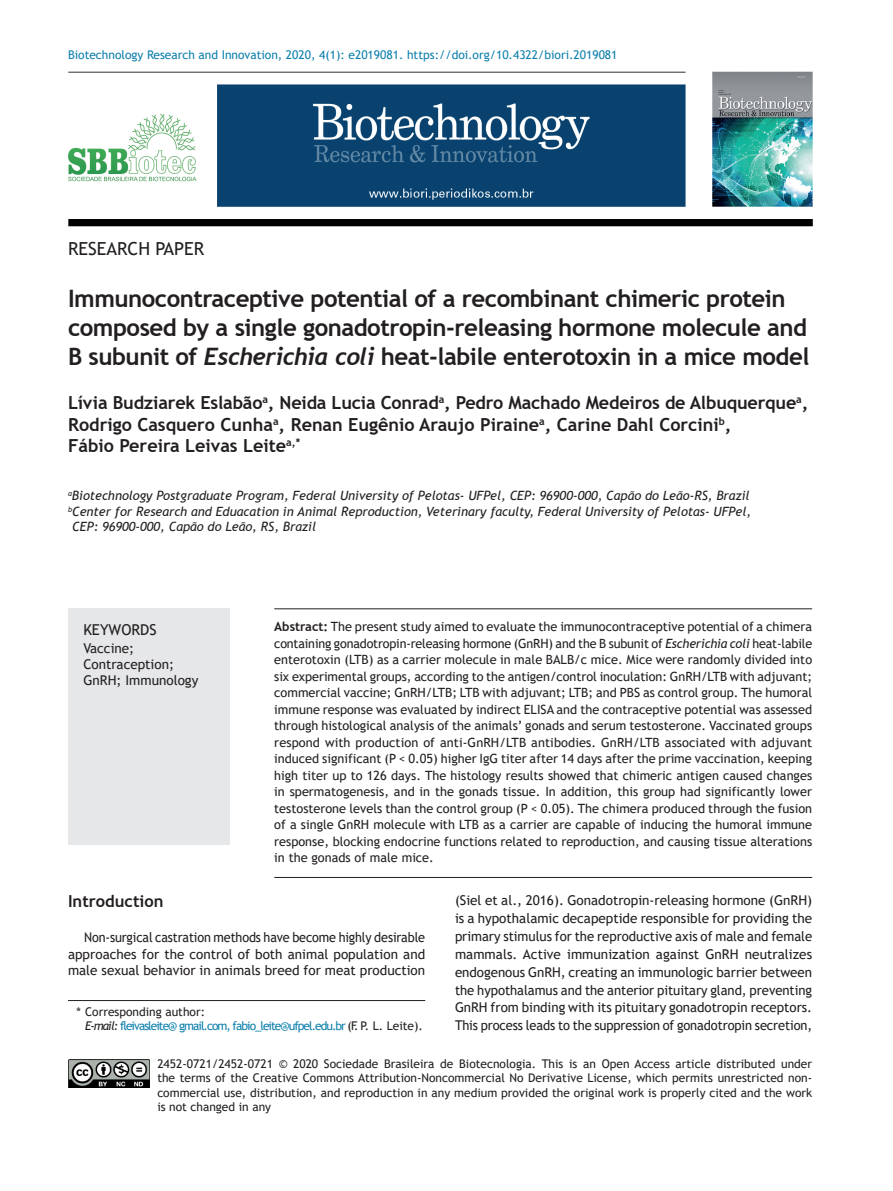
<style>
.page{position:relative;width:893px;height:1191px;background:#fff}
.page>*{position:absolute;margin:0;border:0;box-sizing:border-box;transform-origin:0 0}
.ArticleTitle{font:700 24px/28.8px "Trebuchet MS";letter-spacing:-.02em;color:#231f20}
.Authors{font:700 18px/21.6px "Trebuchet MS";color:#231f20}
.t1{font:18px "Trebuchet MS";color:#231f20}
.Heading1{font:700 16.5px "Trebuchet MS";color:#231f20}
.KeywordsTitle{font:15px "Trebuchet MS";color:#231f20}
.Paragraph{font:13.5px/17.9px "Trebuchet MS";letter-spacing:-.005em;color:#231f20;text-align:justify}
.Paragraph-2{font:13.5px/16.5px "Trebuchet MS";letter-spacing:-.005em;color:#231f20;text-align:justify;scale:.94 1}
.Keywords{font:13.5px/16.2px "Trebuchet MS";color:#231f20}
.Abstract{font:12.75px/16.5px "Trebuchet MS";color:#231f20;text-align:justify}
.Affiliations{font:italic 12.75px/15.3px "Trebuchet MS";color:#231f20}
.LicenseParaAlt{font:12px/14.4px "Trebuchet MS";color:#231f20;text-align:justify}
.Correspondence{font:12px "Trebuchet MS";color:#0d7fac}
.Correspondence-2{font:12px/14.4px "Trebuchet MS";letter-spacing:-.08em;color:#0d7fac}
.s1{font-family:"Trebuchet";font-style:italic}
.s2{font-weight:700}
.s3{font-style:italic}
.s4{color:#231f20}
.s5{font-style:italic;color:#231f20}
</style>
<div class="page">
<img style="left:68px;top:71px;width:745px;height:156px">
<img style="left:68px;top:1059px;width:81px;height:28px">
<div style="left:68px;top:609px;width:162px;height:236px;background:#e6e7e9"></div>
<hr style="left:274px;top:877px;width:538px;height:1px;background:#231f20">
<hr style="left:274px;top:608px;width:538px;height:1px;background:#231f20">
<hr style="left:68px;top:1000px;width:357px;height:1px;background:#231f20">
<p class="Correspondence" style="left:68px;top:47px;width:551px">Biotechnology Research and Innovation, 2020, 4(1): e2019081. https://doi.org/10.4322/biori.2019081</p>
<h2 class="t1" style="left:68px;top:237px;width:138px">RESEARCH PAPER</h2>
<p class="ArticleTitle" style="left:68px;top:284px;width:743px">Immunocontraceptive potential of a recombinant chimeric protein composed by a single gonadotropin-releasing hormone molecule and<br>B subunit of <span class="s1">Escherichia coli</span> heat-labile enterotoxin in a mice model</p>
<p class="Authors" style="left:68px;top:392px;width:742px">Lívia Budziarek Eslabão<sup>a</sup>, Neida Lucia Conrad<sup>a</sup>, Pedro Machado Medeiros de Albuquerque<sup>a</sup>,<br>Rodrigo Casquero Cunha<sup>a</sup>, Renan Eugênio Araujo Piraine<sup>a</sup>, Carine Dahl Corcini<sup>b</sup>,<br>Fábio Pereira Leivas Leite<sup>a,*</sup></p>
<p class="Affiliations" style="left:68px;top:488px;width:683px"><sup>a</sup>Biotechnology Postgraduate Program, Federal University of Pelotas- UFPel, CEP: 96900-000, Capão do Leão-RS, Brazil</p>
<p class="Affiliations" style="left:72px;top:503px;width:680px;text-indent:-4px"><sup>b</sup>Center for Research and Eduacation in Animal Reproduction, Veterinary faculty, Federal University of Pelotas- UFPel,<br>CEP: 96900-000, Capão do Leão, RS, Brazil</p>
<p class="KeywordsTitle" style="left:83px;top:620px;width:75px">KEYWORDS</p>
<p class="Keywords" style="left:83px;top:640px;width:117px">Vaccine;<br>Contraception;<br>GnRH; Immunology</p>
<p class="Abstract" style="left:274px;top:618px;width:539px"><span class="s2">Abstract:</span> The present study aimed to evaluate the immunocontraceptive potential of a chimera containing gonadotropin-releasing hormone (GnRH) and the B subunit of <span class="s3">Escherichia coli</span> heat-labile enterotoxin (LTB) as a carrier molecule in male BALB/c mice. Mice were randomly divided into six experimental groups, according to the antigen/control inoculation: GnRH/LTB with adjuvant; commercial vaccine; GnRH/LTB; LTB with adjuvant; LTB; and PBS as control group. The humoral immune response was evaluated by indirect ELISA and the contraceptive potential was assessed through histological analysis of the animals’ gonads and serum testosterone. Vaccinated groups respond with production of anti-GnRH/LTB antibodies. GnRH/LTB associated with adjuvant induced significant (P &lt; 0.05) higher IgG titer after 14 days after the prime vaccination, keeping high titer up to 126 days. The histology results showed that chimeric antigen caused changes in spermatogenesis, and in the gonads tissue. In addition, this group had significantly lower testosterone levels than the control group (P &lt; 0.05). The chimera produced through the fusion of a single GnRH molecule with LTB as a carrier are capable of inducing the humoral immune response, blocking endocrine functions related to reproduction, and causing tissue alterations in the gonads of male mice.</p>
<p class="Heading1" style="left:68px;top:891px;width:97px">Introduction</p>
<p class="Paragraph-2" style="left:68px;top:929px;width:381px;text-indent:16px">Non-surgical castration methods have become highly desirable approaches for the control of both animal population and male sexual behavior in animals breed for meat production</p>
<p class="Correspondence-2" style="left:85px;top:1004px;width:339px;text-indent:-9px"><span class="s4">* Corresponding author:<br></span><span class="s5">E-mail:</span> fleivasleite@ gmail.com, fabio_leite@ufpel.edu.br <span class="s4">(F. P. L. Leite).</span></p>
<p class="Paragraph" style="left:455px;top:891px;width:359px">(Siel et al., 2016). Gonadotropin-releasing hormone (GnRH) is a hypothalamic decapeptide responsible for providing the primary stimulus for the reproductive axis of male and female mammals. Active immunization against GnRH neutralizes endogenous GnRH, creating an immunologic barrier between the hypothalamus and the anterior pituitary gland, preventing GnRH from binding with its pituitary gonadotropin receptors.<br>This process leads to the suppression of gonadotropin secretion,</p>
<p class="LicenseParaAlt" style="left:157px;top:1056px;width:656px">2452-0721/2452-0721 © 2020 Sociedade Brasileira de Biotecnologia. This is an Open Access article distributed under the terms of the Creative Commons Attribution-Noncommercial No Derivative License, which permits unrestricted non&shy;commercial use, distribution, and reproduction in any medium provided the original work is properly cited and the work is not changed in any</p>
</div>
